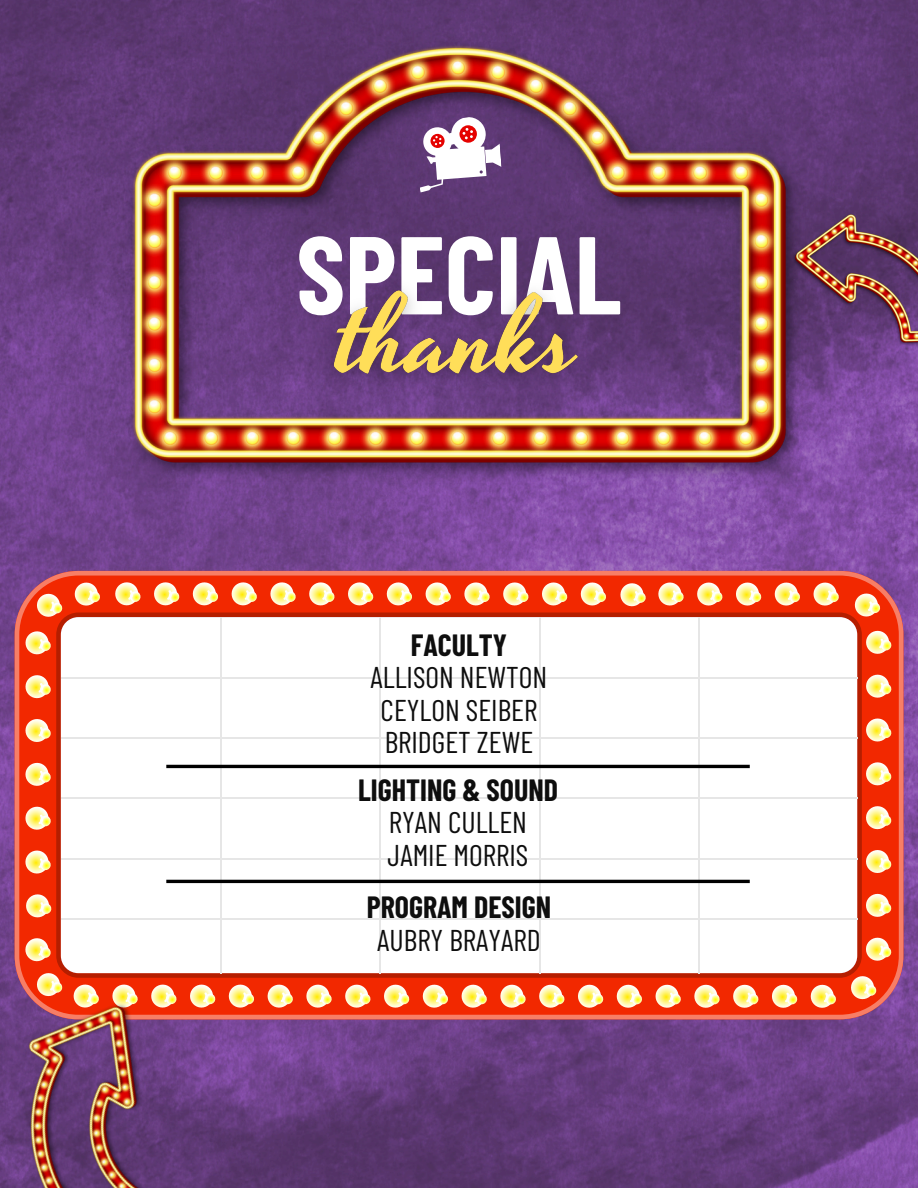
<style>
.page{position:relative;width:918px;height:1188px;background:#fff}
.page>*{position:absolute;margin:0;border:0;box-sizing:border-box;transform-origin:0 0}
.t1{font:700 110.4px "Barlow Condensed";color:#fff}
.t2{font:30px "Barlow Condensed";color:#0e0e0e}
.t3{font:700 30px "Barlow Condensed";color:#0e0e0e}
</style>
<div class="page">
<img style="left:0;top:0;width:918px;height:1188px">
<svg style="left:15px;top:571px;width:888px;height:448px;background:#e53516"></svg>
<div style="left:61px;top:617px;width:796px;height:356px;background:#fff;border-radius:18px"></div>
<svg style="left:114px;top:581px;width:27px;height:26px"></svg>
<svg style="left:153px;top:581px;width:27px;height:26px"></svg>
<svg style="left:191px;top:581px;width:28px;height:26px"></svg>
<svg style="left:230px;top:581px;width:28px;height:26px"></svg>
<svg style="left:269px;top:581px;width:27px;height:26px"></svg>
<svg style="left:308px;top:581px;width:27px;height:26px"></svg>
<svg style="left:347px;top:581px;width:27px;height:26px"></svg>
<svg style="left:385px;top:581px;width:28px;height:26px"></svg>
<svg style="left:424px;top:581px;width:28px;height:26px"></svg>
<svg style="left:463px;top:581px;width:27px;height:26px"></svg>
<svg style="left:502px;top:581px;width:27px;height:26px"></svg>
<svg style="left:541px;top:581px;width:27px;height:26px"></svg>
<svg style="left:579px;top:581px;width:28px;height:26px"></svg>
<svg style="left:657px;top:581px;width:27px;height:26px"></svg>
<svg style="left:696px;top:581px;width:27px;height:26px"></svg>
<svg style="left:735px;top:581px;width:27px;height:26px"></svg>
<svg style="left:773px;top:581px;width:28px;height:26px"></svg>
<svg style="left:812px;top:581px;width:27px;height:26px"></svg>
<svg style="left:232px;top:983px;width:23px;height:26px"></svg>
<svg style="left:266px;top:983px;width:28px;height:26px"></svg>
<svg style="left:305px;top:983px;width:27px;height:26px"></svg>
<svg style="left:344px;top:983px;width:27px;height:26px"></svg>
<svg style="left:383px;top:983px;width:27px;height:26px"></svg>
<svg style="left:421px;top:983px;width:28px;height:26px"></svg>
<svg style="left:460px;top:983px;width:27px;height:26px"></svg>
<svg style="left:499px;top:983px;width:27px;height:26px"></svg>
<svg style="left:538px;top:983px;width:27px;height:26px"></svg>
<svg style="left:577px;top:983px;width:27px;height:26px"></svg>
<svg style="left:615px;top:983px;width:28px;height:26px"></svg>
<svg style="left:654px;top:983px;width:27px;height:26px"></svg>
<svg style="left:693px;top:983px;width:27px;height:26px"></svg>
<svg style="left:732px;top:983px;width:27px;height:26px"></svg>
<svg style="left:771px;top:983px;width:27px;height:26px"></svg>
<svg style="left:809px;top:983px;width:28px;height:26px"></svg>
<svg style="left:853px;top:592px;width:28px;height:26px"></svg>
<svg style="left:865px;top:936px;width:27px;height:26px"></svg>
<svg style="left:865px;top:892px;width:27px;height:26px"></svg>
<svg style="left:865px;top:849px;width:27px;height:25px"></svg>
<svg style="left:865px;top:805px;width:27px;height:26px"></svg>
<svg style="left:865px;top:761px;width:27px;height:26px"></svg>
<svg style="left:865px;top:717px;width:27px;height:26px"></svg>
<svg style="left:865px;top:673px;width:27px;height:26px"></svg>
<svg style="left:865px;top:629px;width:27px;height:26px"></svg>
<svg style="left:24px;top:937px;width:27px;height:26px"></svg>
<svg style="left:24px;top:849px;width:27px;height:26px"></svg>
<svg style="left:24px;top:805px;width:27px;height:26px"></svg>
<svg style="left:24px;top:761px;width:27px;height:26px"></svg>
<svg style="left:24px;top:718px;width:27px;height:25px"></svg>
<svg style="left:24px;top:674px;width:27px;height:26px"></svg>
<svg style="left:24px;top:630px;width:27px;height:26px"></svg>
<svg style="left:36px;top:592px;width:27px;height:26px"></svg>
<svg style="left:25px;top:893px;width:27px;height:26px"></svg>
<svg style="left:73px;top:581px;width:28px;height:26px"></svg>
<svg style="left:619px;top:582px;width:27px;height:26px"></svg>
<svg style="left:850px;top:975px;width:27px;height:26px"></svg>
<hr style="left:220px;top:617px;width:2px;height:356px;background:#e6e6e6">
<hr style="left:379px;top:617px;width:2px;height:356px;background:#e6e6e6">
<hr style="left:539px;top:617px;width:2px;height:356px;background:#e6e6e6">
<hr style="left:698px;top:617px;width:2px;height:356px;background:#e6e6e6">
<hr style="left:61px;top:677px;width:796px;height:2px;background:#e6e6e6">
<hr style="left:61px;top:737px;width:796px;height:2px;background:#e6e6e6">
<hr style="left:61px;top:798px;width:796px;height:1px;background:#e6e6e6">
<hr style="left:61px;top:858px;width:796px;height:2px;background:#e6e6e6">
<hr style="left:61px;top:918px;width:796px;height:2px;background:#e6e6e6">
<hr style="left:166px;top:765px;width:584px;height:3px;background:#000">
<hr style="left:166px;top:880px;width:584px;height:3px;background:#000">
<img style="left:0;top:968px;width:232px;height:220px">
<img style="left:806px;top:212px;width:112px;height:135px">
<img style="left:123px;top:38px;width:683px;height:445px">
<svg style="left:415px;top:116px;width:87px;height:77px"></svg>
<img style="left:309px;top:265px;width:294px;height:159px">
<p class="t1" style="left:296px;top:204px;width:327px">SPECIAL</p>
<h1 class="t3" style="left:411px;top:626px;width:98px">FACULTY</h1>
<p class="t2" style="left:371px;top:658px;width:178px">ALLISON NEWTON</p>
<p class="t2" style="left:381px;top:691px;width:158px">CEYLON SEIBER</p>
<p class="t2" style="left:385px;top:723px;width:150px">BRIDGET ZEWE</p>
<p class="t3" style="left:358px;top:771px;width:202px">LIGHTING &amp; SOUND</p>
<p class="t2" style="left:389px;top:803px;width:140px">RYAN CULLEN</p>
<p class="t2" style="left:388px;top:836px;width:142px">JAMIE MORRIS</p>
<p class="t3" style="left:367px;top:888px;width:186px">PROGRAM DESIGN</p>
<p class="t2" style="left:377px;top:921px;width:165px">AUBRY BRAYARD</p>
</div>
